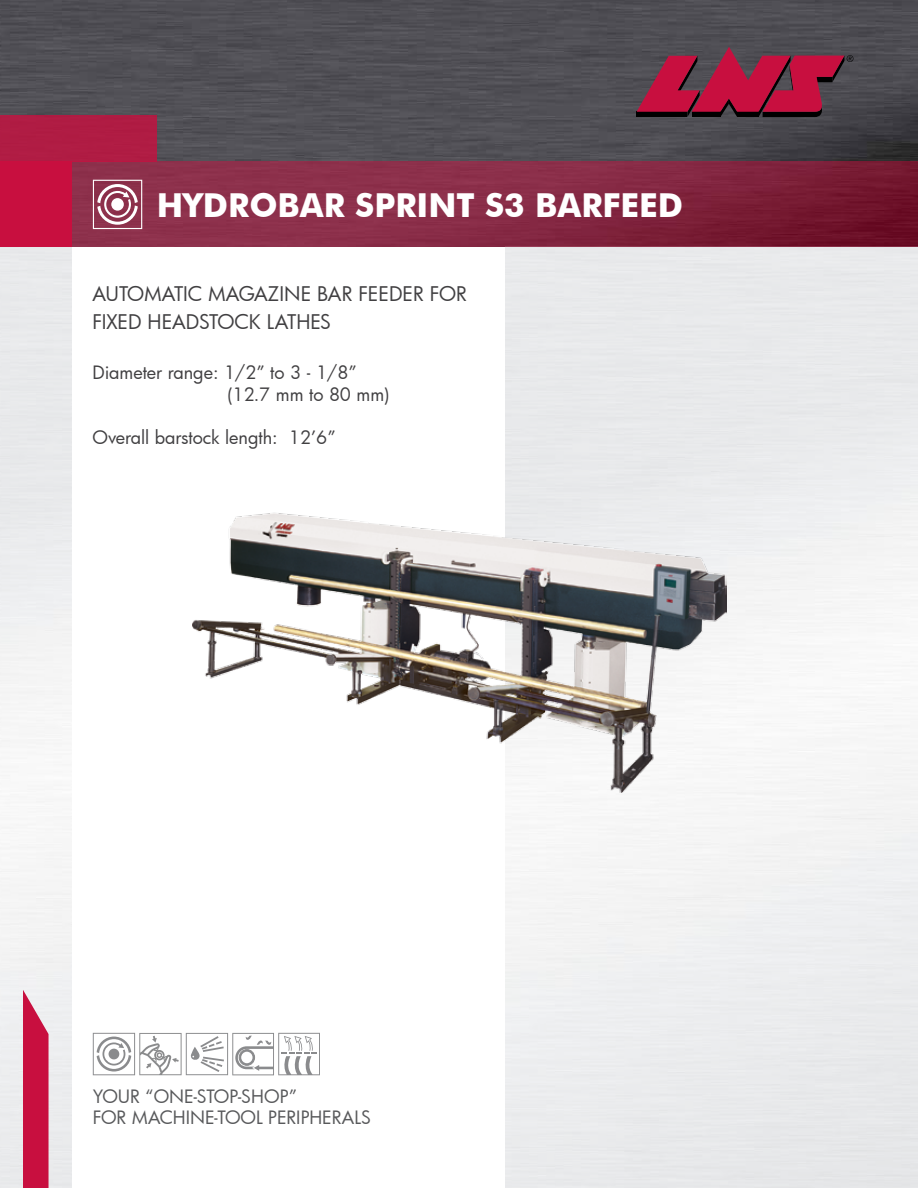
<style>
.page{position:relative;width:918px;height:1188px;background:#fff}
.page>*{position:absolute;margin:0;border:0;box-sizing:border-box;transform-origin:0 0}
.t1{font:700 33px "Futura BT";color:#fff}
.t2{font:19.8px/28.2px "Futura";color:#414042}
.t3{font:18px/21.6px "Futura";color:#414042}
.t4{font:18px/21.6px "Futura";color:#58595b}
</style>
<div class="page">
<svg style="left:93px;top:1033px;width:227px;height:42px"></svg>
<img style="left:0;top:0;width:918px;height:162px">
<svg style="left:637px;top:47px;width:216px;height:70px;background:#862540"></svg>
<img style="left:505px;top:247px;width:413px;height:941px">
<div style="left:0;top:115px;width:157px;height:47px;background:#b01c44"></div>
<div style="left:0;top:162px;width:72px;height:85px;background:#c80f3f"></div>
<div style="left:72px;top:162px;width:846px;height:85px;background:linear-gradient(to right,#953955,#73172f)"></div>
<svg style="left:23px;top:990px;width:26px;height:198px;background:#cc2b55"></svg>
<img style="left:193px;top:509px;width:533px;height:284px">
<svg style="left:93px;top:180px;width:49px;height:49px"></svg>
<h1 class="t1" style="left:157px;top:185px;width:528px">HYDROBAR SPRINT S3 BARFEED</h1>
<p class="t2" style="left:92px;top:279px;width:376px">AUTOMATIC MAGAZINE BAR FEEDER FOR<br>FIXED HEADSTOCK LATHES</p>
<p class="t3" style="left:227px;top:362px;width:163px;text-indent:-135px">Diameter range: 1/2” to 3 - 1/8” (12.7 mm to 80 mm)</p>
<p class="t3" style="left:92px;top:426px;width:245px">Overall barstock length: 12’6”</p>
<p class="t4" style="left:93px;top:1085px;width:280px">YOUR “ONE-STOP-SHOP”<br>FOR MACHINE-TOOL PERIPHERALS</p>
</div>
